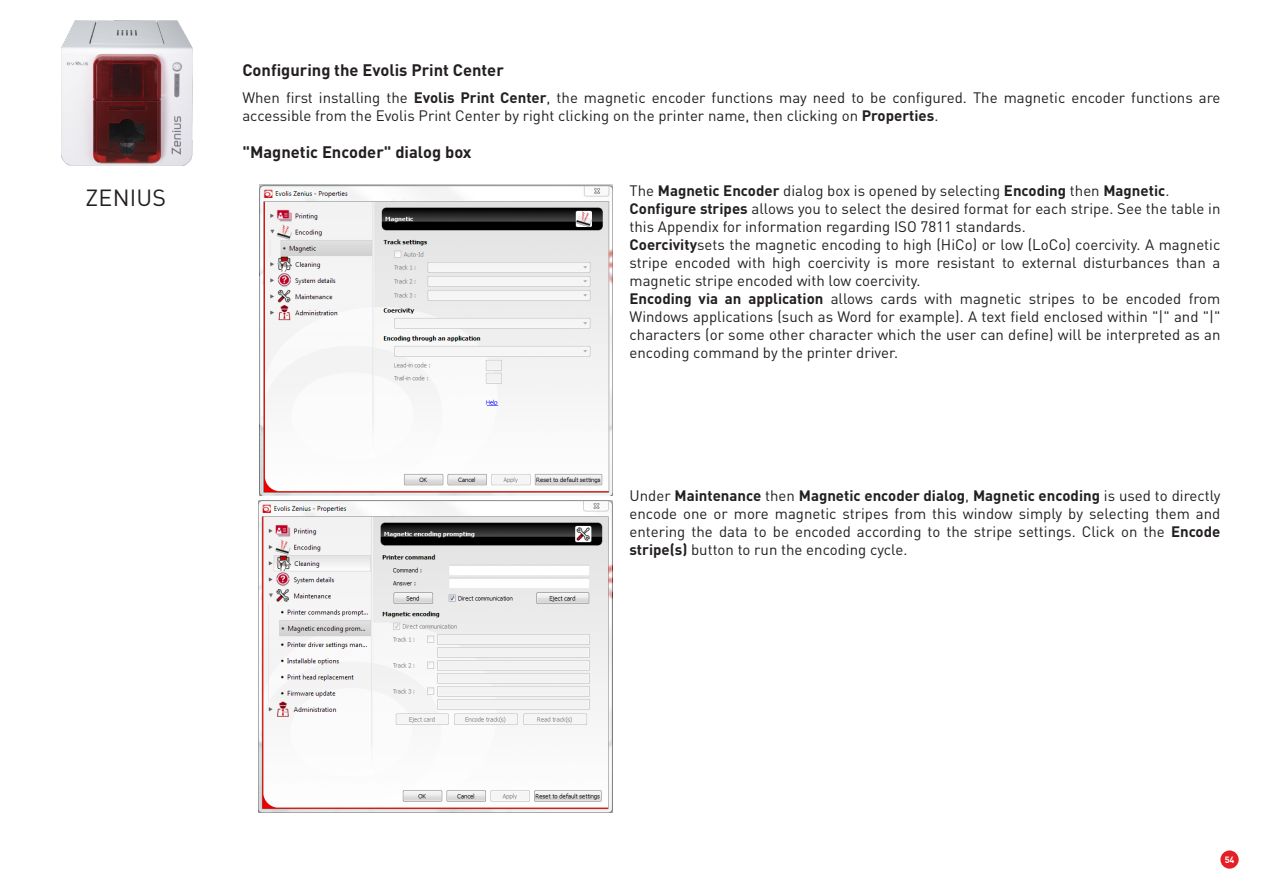
<style>
.page{position:relative;width:1263px;height:893px;background:#fff}
.page>*{position:absolute;margin:0;border:0;box-sizing:border-box;transform-origin:0 0}
.t1{font:23.1px "DINOT";letter-spacing:.01em;color:#231f20}
.t2{font:700 16.5px "DINOT";color:#231f20}
.t3{font:15px/18px "DINOT";color:#231f20}
.t4{font:700 9px "DINOT";color:#fff}
.s1{font-weight:700}
</style>
<div class="page">
<img style="left:61px;top:20px;width:131px;height:145px">
<div style="left:1220px;top:850px;width:19px;height:19px;background:#e41f25;border-radius:50%"></div>
<img style="left:260px;top:184px;width:352px;height:312px">
<img style="left:259px;top:501px;width:353px;height:311px">
<h1 class="t1" style="left:86px;top:183px;width:82px">ZENIUS</h1>
<p class="t2" style="left:242px;top:60px;width:263px">Configuring the Evolis Print Center</p>
<p class="t3" style="left:242px;top:88px;width:980px">When first installing the <span class="s1">Evolis Print Center</span>, the magnetic encoder functions may need to be configured. The magnetic encoder functions are accessible from the Evolis Print Center by right clicking on the printer name, then clicking on <span class="s1">Properties</span>.</p>
<p class="t2" style="left:242px;top:141px;width:231px">"Magnetic Encoder" dialog box</p>
<p class="t3" style="left:629px;top:181px;width:592px">The <span class="s1">Magnetic Encoder</span> dialog box is opened by selecting <span class="s1">Encoding</span> then <span class="s1">Magnetic</span>.<br><span class="s1">Configure stripes</span> allows you to select the desired format for each stripe. See the table in this Appendix for information regarding ISO 7811 standards.<br><span class="s1">Coercivity</span>sets the magnetic encoding to high (HiCo) or low (LoCo) coercivity. A magnetic stripe encoded with high coercivity is more resistant to external disturbances than a magnetic stripe encoded with low coercivity.<br><span class="s1">Encoding via an application</span> allows cards with magnetic stripes to be encoded from Windows applications (such as Word for example). A text field enclosed within "|" and "|" characters (or some other character which the user can define) will be interpreted as an encoding command by the printer driver.</p>
<p class="t3" style="left:629px;top:486px;width:592px;text-align:justify">Under <span class="s1">Maintenance</span> then <span class="s1">Magnetic encoder dialog</span>, <span class="s1">Magnetic encoding</span> is used to directly encode one or more magnetic stripes from this window simply by selecting them and entering the data to be encoded according to the stripe settings. Click on the <span class="s1">Encode stripe(s)</span> button to run the encoding cycle.</p>
<p class="t4" style="left:1225px;top:854px;width:11px">54</p>
</div>
